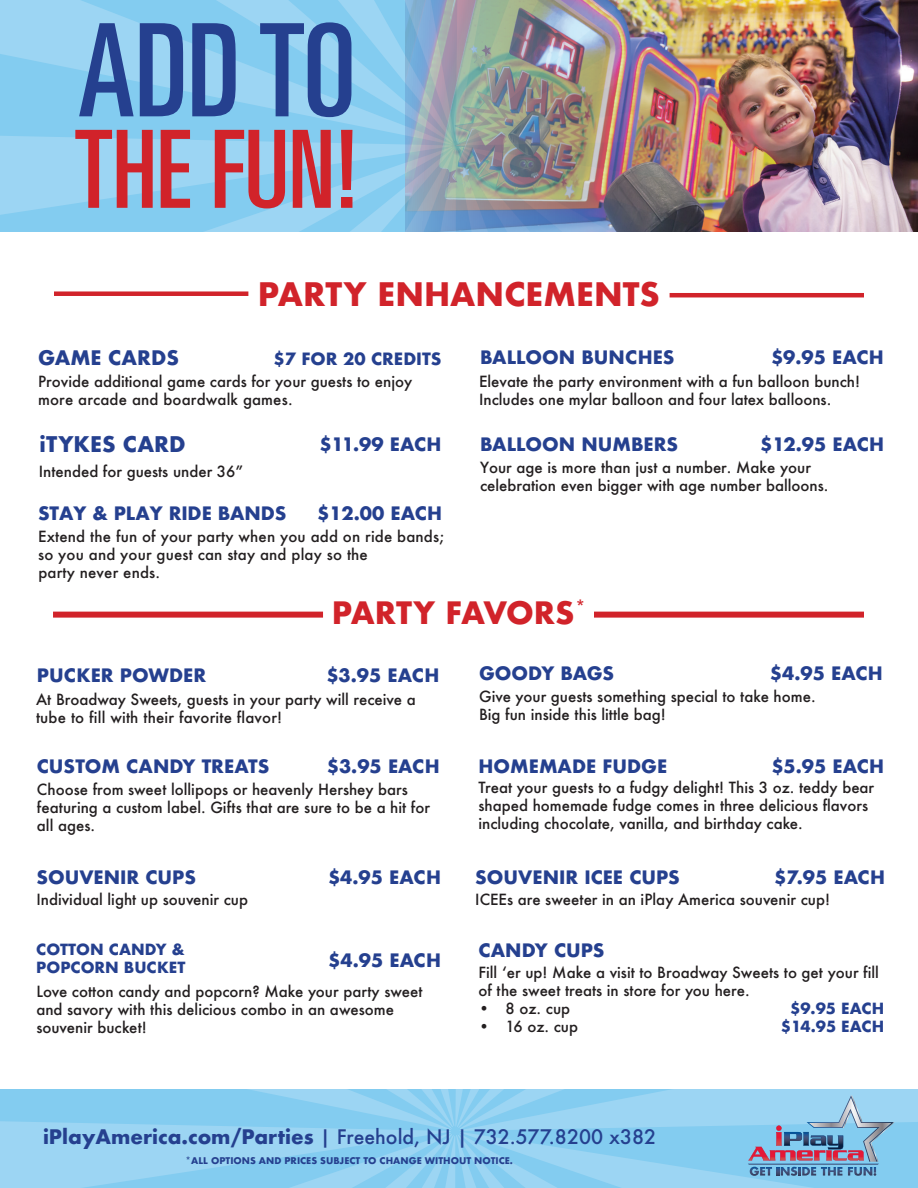
<style>
.page{position:relative;width:918px;height:1188px;background:#fff}
.page>*{position:absolute;margin:0;border:0;box-sizing:border-box;transform-origin:0 0}
.t1{font:ultra-condensed 129px "Univers";color:#25408f}
.t2{font:ultra-condensed 108px "Univers";color:#d1232a}
.t3{font:700 31.5px "Futura";color:#d1232a}
.t4{font:700 30px "Futura";color:#d1232a}
.t5{font:700 21px "Futura";color:#25408f}
.t6{font:500 19.5px "Futura";color:#25408f}
.t7{font:700 19.5px "Futura";color:#25408f}
.t8{font:700 18px "Futura";color:#25408f}
.t9{font:700 16.5px "Futura";color:#25408f}
.t10{font:500 15px/18px "Futura";color:#231f20}
.t11{font:700 15px/18px "Futura";color:#25408f}
.t12{font:700 9px "Futura";color:#25408f}
.s1{font-weight:700}
</style>
<div class="page">
<svg style="left:0;top:0;width:405px;height:231px;background:#8fd0f1"></svg>
<hr style="left:670px;top:293px;width:194px;height:4px;background:#d1232a">
<div style="left:54px;top:291px;width:194px;height:5px;background:#d1232a"></div>
<div style="left:594px;top:612px;width:270px;height:6px;background:#d1232a"></div>
<div style="left:53px;top:612px;width:270px;height:6px;background:#d1232a"></div>
<svg style="left:0;top:1089px;width:918px;height:99px;background:#8fd0f1"></svg>
<svg style="left:748px;top:1095px;width:147px;height:81px;background:#89b0d0"></svg>
<img style="left:405px;top:0;width:513px;height:231px">
<h1 class="t1" style="left:78px;top:-3px;width:280px">ADD TO</h1>
<h2 class="t2" style="left:75px;top:108px;width:286px">THE FUN!</h2>
<h3 class="t3" style="left:258px;top:271px;width:404px">PARTY ENHANCEMENTS</h3>
<h3 class="t7" style="left:38px;top:343px;width:142px">GAME CARDS</h3>
<p class="t9" style="left:274px;top:347px;width:170px">$7 FOR 20 CREDITS</p>
<p class="t10" style="left:38px;top:372px;width:376px">Provide additional game cards for your guests to enjoy more arcade and boardwalk games.</p>
<h3 class="t5" style="left:40px;top:429px;width:148px">iTYKES CARD</h3>
<p class="t10" style="left:39px;top:463px;width:206px">Intended for guests under 36”</p>
<p class="t8" style="left:319px;top:431px;width:124px">$11.99 EACH</p>
<p class="t8" style="left:38px;top:500px;width:250px">STAY &amp; PLAY RIDE BANDS</p>
<p class="t8" style="left:317px;top:500px;width:127px">$12.00 EACH</p>
<p class="t10" style="left:38px;top:527px;width:407px">Extend the fun of your party when you add on ride bands; so you and your guest can stay and play so the<br>party never ends.</p>
<p class="t8" style="left:480px;top:345px;width:196px">BALLOON BUNCHES</p>
<p class="t8" style="left:771px;top:345px;width:114px">$9.95 EACH</p>
<p class="t10" style="left:479px;top:372px;width:383px">Elevate the party environment with a fun balloon bunch!<br>Includes one mylar balloon and four latex balloons.</p>
<p class="t8" style="left:480px;top:431px;width:200px">BALLOON NUMBERS</p>
<p class="t8" style="left:760px;top:431px;width:126px">$12.95 EACH</p>
<p class="t10" style="left:480px;top:458px;width:350px">Your age is more than just a number. Make your celebration even bigger with age number balloons.</p>
<h3 class="t4" style="left:332px;top:591px;width:256px">PARTY FAVORS<sup>*</sup></h3>
<p class="t8" style="left:37px;top:662px;width:171px">PUCKER POWDER</p>
<p class="t8" style="left:326px;top:662px;width:114px">$3.95 EACH</p>
<p class="t10" style="left:36px;top:708px;width:248px">tube to fill with their favorite flavor!</p>
<p class="t10" style="left:36px;top:690px;width:381px">At Broadway Sweets, guests in your party will receive a</p>
<p class="t8" style="left:37px;top:753px;width:234px">CUSTOM CANDY TREATS</p>
<p class="t8" style="left:327px;top:753px;width:114px">$3.95 EACH</p>
<p class="t10" style="left:37px;top:780px;width:395px">Choose from sweet lollipops or heavenly Hershey bars featuring a custom label. Gifts that are sure to be a hit for all ages.</p>
<p class="t8" style="left:36px;top:864px;width:161px">SOUVENIR CUPS</p>
<p class="t8" style="left:328px;top:864px;width:114px">$4.95 EACH</p>
<p class="t10" style="left:36px;top:890px;width:213px">Individual light up souvenir cup</p>
<p class="t11" style="left:36px;top:940px;width:151px">COTTON CANDY &amp;<br>POPCORN BUCKET</p>
<p class="t8" style="left:328px;top:948px;width:114px">$4.95 EACH</p>
<p class="t10" style="left:36px;top:982px;width:388px">Love cotton candy and popcorn? Make your party sweet and savory with this delicious combo in an awesome souvenir bucket!</p>
<p class="t8" style="left:479px;top:660px;width:137px">GOODY BAGS</p>
<p class="t8" style="left:770px;top:660px;width:114px">$4.95 EACH</p>
<p class="t10" style="left:479px;top:687px;width:338px">Give your guests something special to take home.<br>Big fun inside this little bag!</p>
<p class="t8" style="left:478px;top:753px;width:190px">HOMEMADE FUDGE</p>
<p class="t8" style="left:771px;top:753px;width:114px">$5.95 EACH</p>
<p class="t10" style="left:478px;top:779px;width:397px">Treat your guests to a fudgy delight! This 3 oz. teddy bear shaped homemade fudge comes in three delicious flavors including chocolate, vanilla, and birthday cake.</p>
<p class="t8" style="left:475px;top:864px;width:206px">SOUVENIR ICEE CUPS</p>
<p class="t8" style="left:774px;top:864px;width:113px">$7.95 EACH</p>
<p class="t10" style="left:475px;top:890px;width:356px">ICEEs are sweeter in an iPlay America souvenir cup!</p>
<p class="t8" style="left:479px;top:938px;width:127px">CANDY CUPS</p>
<p class="t10" style="left:479px;top:963px;width:402px">Fill ʻer up! Make a visit to Broadway Sweets to get your fill of the sweet treats in store for you here.</p>
<p class="t10" style="left:479px;top:999px;width:93px">• 8 oz. cup</p>
<p class="t11" style="left:790px;top:999px;width:96px">$9.95 EACH</p>
<p class="t10" style="left:479px;top:1017px;width:101px">• 16 oz. cup</p>
<p class="t11" style="left:781px;top:1017px;width:105px">$14.95 EACH</p>
<h3 class="t6" style="left:43px;top:1123px;width:615px"><span class="s1">iPlayAmerica.com/Parties</span> | Freehold, NJ | 732.577.8200 x382</h3>
<p class="t12" style="left:185px;top:1154px;width:329px">*ALL OPTIONS AND PRICES SUBJECT TO CHANGE WITHOUT NOTICE.</p>
</div>
